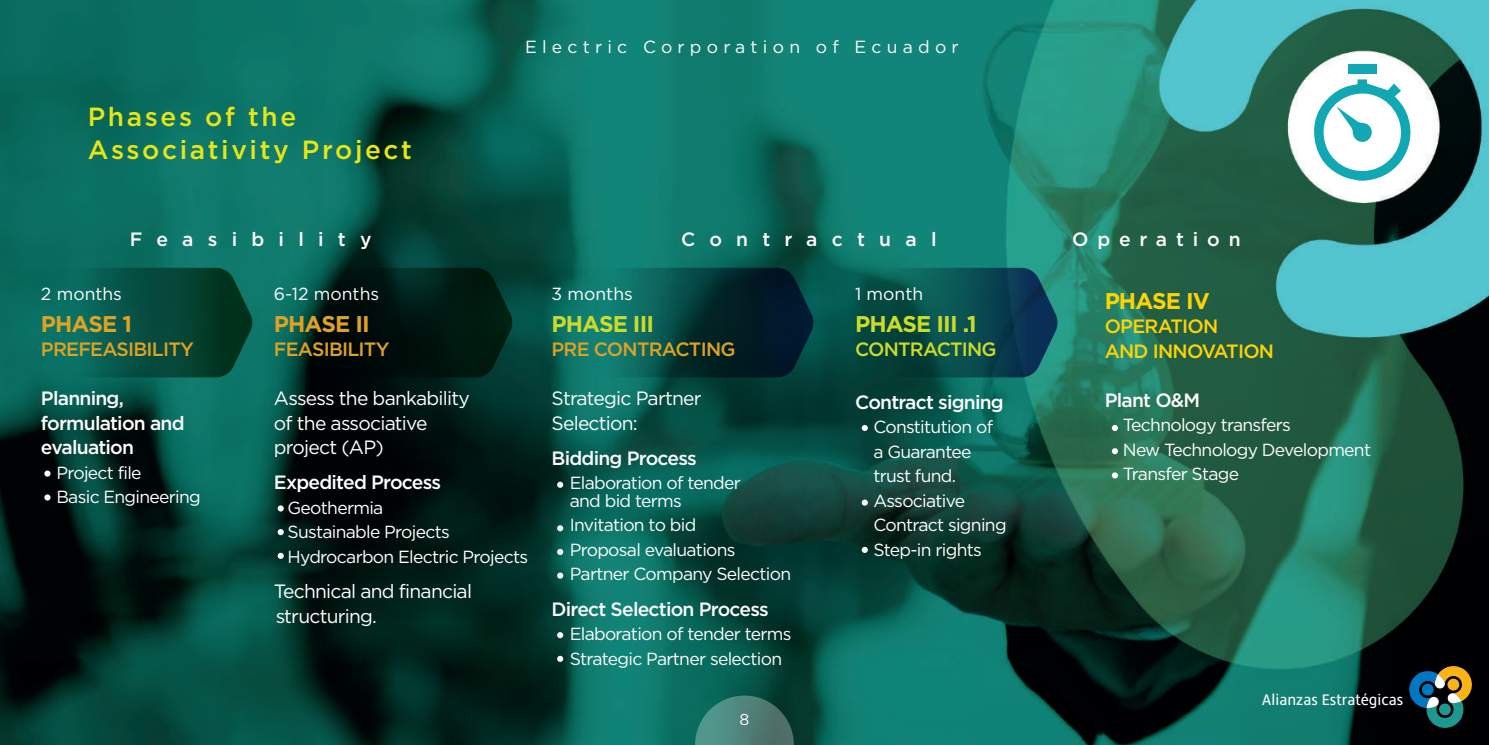
<style>
.page{position:relative;width:1489px;height:745px;background:#fff}
.page>*{position:absolute;margin:0;border:0;box-sizing:border-box;transform-origin:0 0}
.t1{font:500 26.25px/32.2px "Gotham";letter-spacing:.1em;color:#e7e515}
.t2{font:700 22.75px "Gotham";letter-spacing:-.04em;color:#cadb2a}
.t3{font:700 22.75px "Gotham";letter-spacing:-.04em;color:#dea225}
.t4{font:700 22.75px "Gotham";letter-spacing:-.04em;color:#fed304}
.t5{font:500 19.25px/24.5px "Gotham";letter-spacing:-.04em;color:#fff}
.t6{font:19.25px/24.5px "Gotham";letter-spacing:-.04em;color:#fff}
.t7{font:500 19.25px "Gotham";letter-spacing:-.04em;color:#dea225}
.t8{font:500 19.25px/24.5px "Gotham";letter-spacing:-.04em;color:#fed304}
.t9{font:500 19.25px "Gotham";letter-spacing:.74em;color:#fff}
.t10{font:500 19.25px "Gotham";letter-spacing:-.04em;color:#cadb2a}
.t11{font:500 19.25px "Gotham";letter-spacing:.46em;color:#fff}
.t12{font:17.5px/24.5px "Gotham";letter-spacing:-.04em;color:#fff}
.t13{font:17.5px "Gotham";letter-spacing:.3em;color:#fff}
.t14{font:17.5px "Gotham";color:#fff}
.t15{font:15.75px "Hedley New";color:#fff}
.t16{font:15.75px "Gotham";color:#fff}
</style>
<div class="page">
<img style="left:0;top:0;width:1488px;height:744px">
<svg style="left:695px;top:695px;width:98px;height:49px;background:#3e776d"></svg>
<svg style="left:19px;top:267px;width:233px;height:110px;background:#065647"></svg>
<svg style="left:266px;top:267px;width:246px;height:110px;background:#012720"></svg>
<svg style="left:540px;top:267px;width:273px;height:110px;background:#064846"></svg>
<svg style="left:831px;top:267px;width:226px;height:110px;background:#084c4e"></svg>
<svg style="left:44px;top:470px;width:6px;height:6px"></svg>
<svg style="left:278px;top:505px;width:6px;height:6px"></svg>
<svg style="left:278px;top:528px;width:6px;height:7px"></svg>
<svg style="left:278px;top:552px;width:6px;height:6px"></svg>
<svg style="left:557px;top:481px;width:6px;height:6px"></svg>
<svg style="left:861px;top:424px;width:6px;height:7px"></svg>
<svg style="left:1111px;top:424px;width:6px;height:7px"></svg>
<svg style="left:1111px;top:448px;width:6px;height:6px"></svg>
<svg style="left:1111px;top:472px;width:6px;height:6px"></svg>
<svg style="left:861px;top:499px;width:6px;height:6px"></svg>
<svg style="left:861px;top:546px;width:6px;height:6px"></svg>
<svg style="left:557px;top:525px;width:6px;height:6px"></svg>
<svg style="left:557px;top:548px;width:6px;height:6px"></svg>
<svg style="left:557px;top:572px;width:6px;height:6px"></svg>
<svg style="left:557px;top:631px;width:6px;height:6px"></svg>
<svg style="left:557px;top:655px;width:6px;height:6px"></svg>
<svg style="left:44px;top:494px;width:6px;height:6px"></svg>
<div style="left:1347px;top:65px;width:29px;height:9px;background:#11a8b3"></div>
<svg style="left:1311px;top:79px;width:108px;height:101px"></svg>
<svg style="left:1406px;top:665px;width:65px;height:65px;background:#3a5347"></svg>
<h1 class="t1" style="left:88px;top:101px;width:326px">Phases of the<br>Associativity Project</h1>
<p class="t13" style="left:525px;top:36px;width:435px">Electric Corporation of Ecuador</p>
<p class="t9" style="left:130px;top:227px;width:243px">Feasibility</p>
<p class="t9" style="left:681px;top:227px;width:257px">Contractual</p>
<p class="t11" style="left:1072px;top:227px;width:170px">Operation</p>
<p class="t12" style="left:41px;top:281px;width:83px">2 months</p>
<p class="t14" style="left:274px;top:282px;width:107px">6-12 months</p>
<p class="t12" style="left:551px;top:281px;width:83px">3 months</p>
<p class="t12" style="left:855px;top:281px;width:70px">1 month</p>
<h2 class="t3" style="left:41px;top:308px;width:93px">PHASE 1</h2>
<p class="t7" style="left:41px;top:336px;width:154px">PREFEASIBILITY</p>
<p class="t5" style="left:41px;top:385px;width:145px">Planning, formulation and evaluation</p>
<p class="t12" style="left:56px;top:459px;width:146px">Project file<br>Basic Engineering</p>
<h2 class="t3" style="left:274px;top:308px;width:97px">PHASE II</h2>
<p class="t7" style="left:274px;top:336px;width:117px">FEASIBILITY</p>
<p class="t6" style="left:274px;top:385px;width:197px">Assess the bankability of the associative project (AP)</p>
<p class="t5" style="left:274px;top:469px;width:169px">Expedited Process</p>
<p class="t12" style="left:287px;top:494px;width:242px">Geothermia<br>Sustainable Projects<br>Hydrocarbon Electric Projects</p>
<p class="t6" style="left:274px;top:578px;width:200px">Technical and financial structuring.</p>
<h2 class="t2" style="left:551px;top:308px;width:104px">PHASE III</h2>
<p class="t7" style="left:551px;top:336px;width:185px">PRE CONTRACTING</p>
<p class="t6" style="left:551px;top:385px;width:151px">Strategic Partner<br>Selection:</p>
<p class="t5" style="left:551px;top:445px;width:147px">Bidding Process</p>
<p class="t12" style="left:569px;top:473px;width:173px;line-height:17.5px">Elaboration of tender and bid terms</p>
<p class="t12" style="left:569px;top:512px;width:223px">Invitation to bid<br>Proposal evaluations<br>Partner Company Selection</p>
<p class="t5" style="left:551px;top:595px;width:219px">Direct Selection Process</p>
<p class="t12" style="left:569px;top:620px;width:223px">Elaboration of tender terms<br>Strategic Partner selection</p>
<p class="t16" style="left:739px;top:709px;width:11px">8</p>
<h2 class="t2" style="left:855px;top:308px;width:123px">PHASE III .1</h2>
<p class="t10" style="left:855px;top:336px;width:143px">CONTRACTING</p>
<p class="t5" style="left:855px;top:389px;width:150px">Contract signing</p>
<p class="t12" style="left:873px;top:414px;width:135px">Constitution of a Guarantee trust fund.<br>Associative<br>Contract signing<br>Step-in rights</p>
<h2 class="t4" style="left:1104px;top:285px;width:107px">PHASE IV</h2>
<p class="t8" style="left:1104px;top:314px;width:171px">OPERATION<br>AND INNOVATION</p>
<p class="t5" style="left:1104px;top:387px;width:97px">Plant O&amp;M</p>
<p class="t12" style="left:1122px;top:412px;width:250px">Technology transfers<br>New Technology Development<br>Transfer Stage</p>
<p class="t15" style="left:1261px;top:690px;width:143px">Alianzas Estratégicas</p>
</div>
